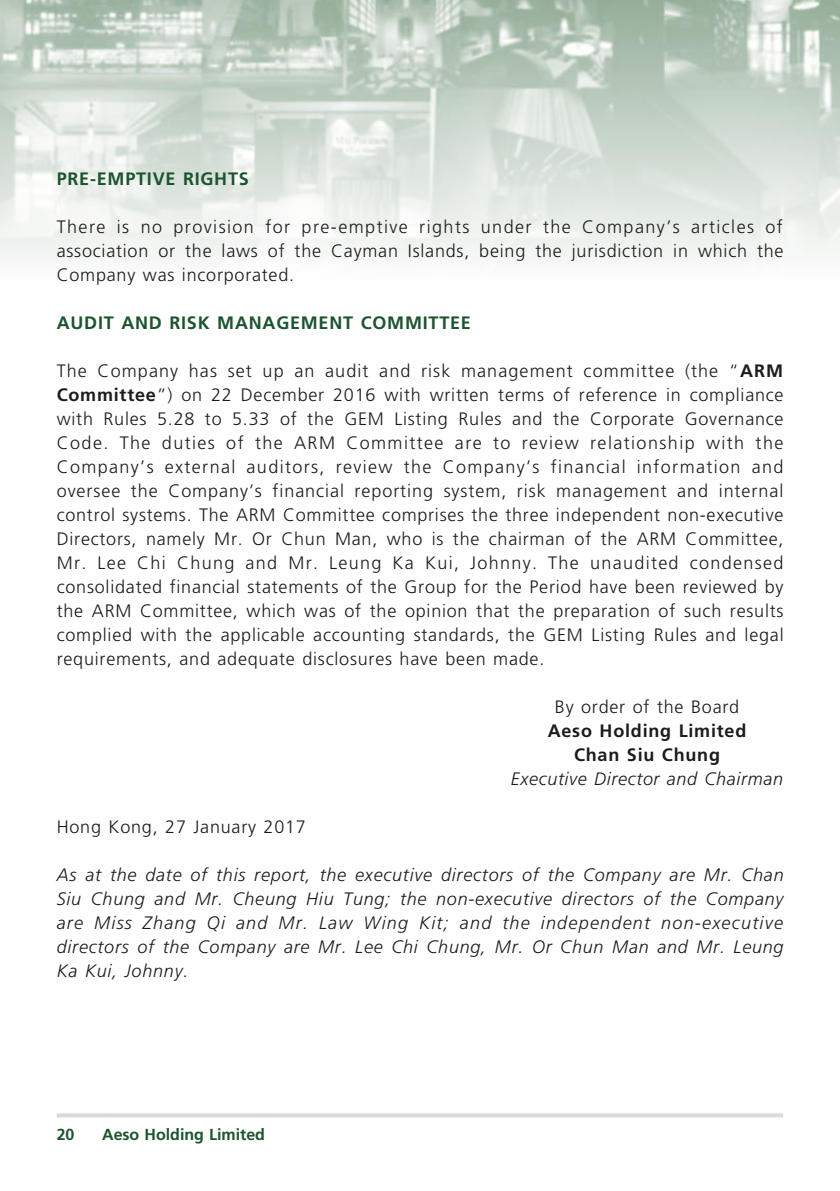
<style>
.page{position:relative;width:840px;height:1191px;background:#fff}
.page>*{position:absolute;margin:0;border:0;box-sizing:border-box;transform-origin:0 0}
.t1{font:300 18px/24px "Frutiger LT Std";letter-spacing:.04em;color:#1c1c1b;text-align:justify}
.t2{font:italic 300 18px/24px "Frutiger LT Std";letter-spacing:.04em;color:#1c1c1b;text-align:justify}
.t3{font:700 18px "Frutiger LT Std";letter-spacing:.04em;color:#1c5430}
.t4{font:700 18px/24px "Frutiger LT Std";letter-spacing:.04em;color:#1c1c1b;text-align:center}
.t5{font:700 16px "Frutiger LT Std";letter-spacing:-.005em;color:#1c5430}
.s1{font-weight:700}
</style>
<div class="page">
<img style="left:0;top:0;width:839px;height:261px">
<svg style="left:57px;top:1113px;width:725px;height:4px;background:#ddd"></svg>
<p class="t3" style="left:57px;top:168px;width:193px">PRE-EMPTIVE RIGHTS</p>
<p class="t1" style="left:57px;top:215px;width:728px">There is no provision for pre-emptive rights under the Company’s articles of association or the laws of the Cayman Islands, being the jurisdiction in which the Company was incorporated.</p>
<p class="t3" style="left:57px;top:312px;width:415px">AUDIT AND RISK MANAGEMENT COMMITTEE</p>
<p class="t1" style="left:57px;top:359px;width:728px">The Company has set up an audit and risk management committee (the “<span class="s1">ARM Committee</span>”) on 22 December 2016 with written terms of reference in compliance with Rules 5.28 to 5.33 of the GEM Listing Rules and the Corporate Governance Code. The duties of the ARM Committee are to review relationship with the Company’s external auditors, review the Company’s financial information and oversee the Company’s financial reporting system, risk management and internal control systems. The ARM Committee comprises the three independent non-executive Directors, namely Mr. Or Chun Man, who is the chairman of the ARM Committee, Mr. Lee Chi Chung and Mr. Leung Ka Kui, Johnny. The unaudited condensed consolidated financial statements of the Group for the Period have been reviewed by the ARM Committee, which was of the opinion that the preparation of such results complied with the applicable accounting standards, the GEM Listing Rules and legal requirements, and adequate disclosures have been made.</p>
<p class="t1" style="left:554px;top:695px;width:186px">By order of the Board</p>
<p class="t4" style="left:547px;top:719px;width:200px">Aeso Holding Limited<br>Chan Siu Chung</p>
<p class="t2" style="left:510px;top:767px;width:273px">Executive Director and Chairman</p>
<p class="t1" style="left:57px;top:815px;width:250px">Hong Kong, 27 January 2017</p>
<p class="t2" style="left:57px;top:863px;width:728px">As at the date of this report, the executive directors of the Company are Mr. Chan Siu Chung and Mr. Cheung Hiu Tung; the non-executive directors of the Company are Miss Zhang Qi and Mr. Law Wing Kit; and the independent non-executive directors of the Company are Mr. Lee Chi Chung, Mr. Or Chun Man and Mr. Leung Ka Kui, Johnny.</p>
<p class="t5" style="left:57px;top:1124px;width:19px">20</p>
<p class="t5" style="left:102px;top:1124px;width:164px">Aeso Holding Limited</p>
</div>
